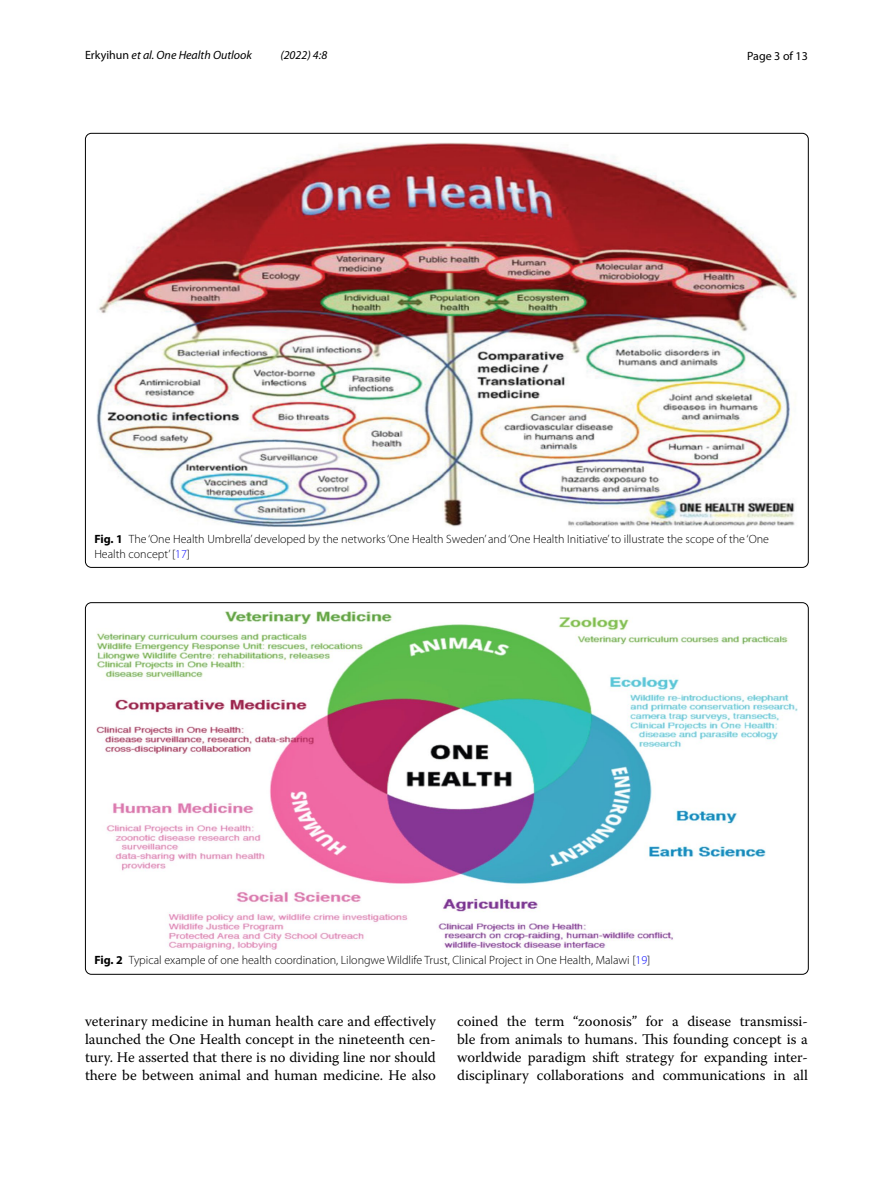
<style>
.page{position:relative;width:893px;height:1187px;background:#fff}
.page>*{position:absolute;margin:0;border:0;box-sizing:border-box;transform-origin:0 0}
.t1{font:14.7px/18px "Warnock Pro";color:#000;text-align:justify}
.t2{font:300 12px/15px "Myriad Pro";color:#000}
.t3{font:italic 12px "Myriad Pro";color:#000}
.t4{font:12px "Myriad Pro";color:#000}
.s1{font-style:normal}
.s2{font-weight:700}
.s3{color:#00f}
</style>
<div class="page">
<img style="left:97px;top:142px;width:700px;height:385px">
<img style="left:97px;top:611px;width:700px;height:337px">
<p class="t3" style="left:85px;top:48px;width:168px"><span class="s1">Erkyihun</span> et al. One Health Outlook</p>
<p class="t3" style="left:280px;top:48px;width:48px">(2022) 4:8</p>
<p class="t4" style="left:747px;top:48px;width:62px">Page 3 of 13</p>
<p class="t2" style="left:94px;top:531px;width:676px"><span class="s2">Fig. 1</span> The ‘One Health Umbrella’ developed by the networks ‘One Health Sweden’ and ‘One Health Initiative’ to illustrate the scope of the ‘One<br>Health concept’ [<span class="s3">17</span>]</p>
<p class="t2" style="left:94px;top:952px;width:557px"><span class="s2">Fig. 2</span> Typical example of one health coordination, Lilongwe Wildlife Trust, Clinical Project in One Health, Malawi [<span class="s3">19</span>]</p>
<p class="t1" style="left:85px;top:1011px;width:352px">veterinary medicine in human health care and effectively launched the One Health concept in the nineteenth cen&shy;tury. He asserted that there is no dividing line nor should there be between animal and human medicine. He also</p>
<p class="t1" style="left:457px;top:1011px;width:352px">coined the term “zoonosis” for a disease transmissi&shy;ble from animals to humans. This founding concept is a worldwide paradigm shift strategy for expanding inter&shy;disciplinary collaborations and communications in all</p>
</div>
